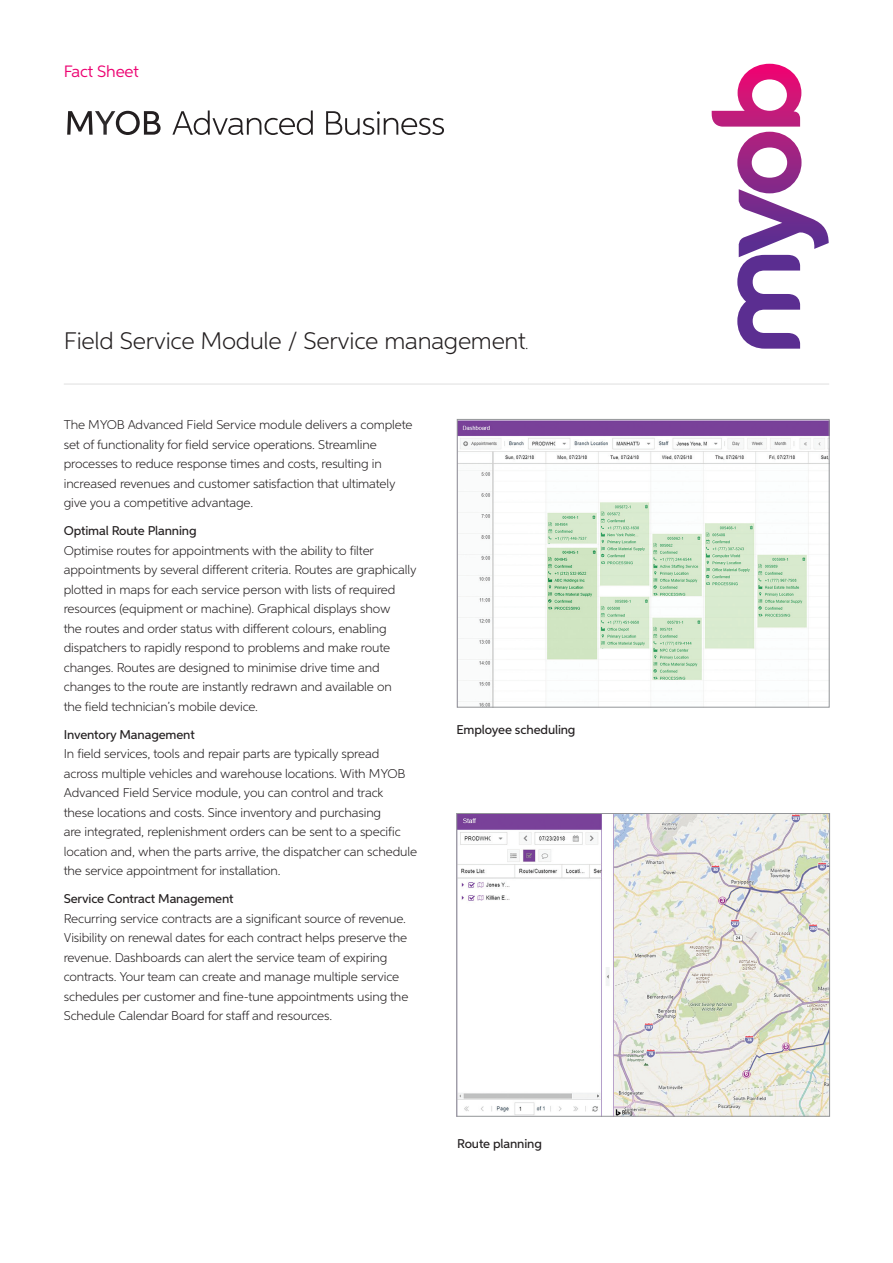
<style>
.page{position:relative;width:893px;height:1263px;background:#fff}
.page>*{position:absolute;margin:0;border:0;box-sizing:border-box;transform-origin:0 0}
.t1{font:300 24px "Neutro MYOB";letter-spacing:-.01em;color:#231f20}
.t2{font:16.5px "Neutro MYOB";letter-spacing:-.01em;color:#ed0372}
.t3{font:300 12.75px/19.5px "Neutro MYOB";letter-spacing:-.01em;color:#231f20}
.t4{font:500 12.75px "Neutro MYOB";letter-spacing:-.01em;color:#231f20}
.s1{font-size:15px}
</style>
<div class="page">
<hr style="left:64px;top:383px;width:765px;height:2px;background:#231f20">
<svg style="left:712px;top:64px;width:117px;height:285px"></svg>
<svg style="left:67px;top:111px;width:94px;height:24px"></svg>
<svg style="left:172px;top:110px;width:141px;height:25px"></svg>
<svg style="left:326px;top:111px;width:118px;height:24px"></svg>
<img style="left:459px;top:421px;width:368px;height:284px">
<div style="left:457px;top:419px;width:372px;height:288px;border:1px solid #939598"></div>
<img style="left:459px;top:815px;width:369px;height:299px">
<div style="left:457px;top:813px;width:373px;height:303px;border:1px solid #939598"></div>
<p class="t2" style="left:64px;top:61px;width:76px">Fact Sheet</p>
<h1 class="t1" style="left:64px;top:326px;width:466px">Field Service Module / Service management<span class="s1">.</span></h1>
<p class="t3" style="left:64px;top:415px;width:350px">The MYOB Advanced Field Service module delivers a complete set of functionality for field service operations. Streamline processes to reduce response times and costs, resulting in increased revenues and customer satisfaction that ultimately give you a competitive advantage.</p>
<p class="t4" style="left:64px;top:523px;width:134px">Optimal Route Planning</p>
<p class="t3" style="left:64px;top:540px;width:354px">Optimise routes for appointments with the ability to filter appointments by several different criteria. Routes are graphically plotted in maps for each service person with lists of required resources (equipment or machine). Graphical displays show<br>the routes and order status with different colours, enabling dispatchers to rapidly respond to problems and make route changes. Routes are designed to minimise drive time and changes to the route are instantly redrawn and available on<br>the field technician’s mobile device.</p>
<p class="t4" style="left:64px;top:727px;width:132px">Inventory Management</p>
<p class="t3" style="left:64px;top:744px;width:355px">In field services, tools and repair parts are typically spread across multiple vehicles and warehouse locations. With MYOB Advanced Field Service module, you can control and track<br>these locations and costs. Since inventory and purchasing<br>are integrated, replenishment orders can be sent to a specific location and, when the parts arrive, the dispatcher can schedule the service appointment for installation.</p>
<p class="t4" style="left:64px;top:891px;width:171px">Service Contract Management</p>
<p class="t3" style="left:64px;top:908px;width:346px">Recurring service contracts are a significant source of revenue.<br>Visibility on renewal dates for each contract helps preserve the revenue. Dashboards can alert the service team of expiring contracts. Your team can create and manage multiple service schedules per customer and fine-tune appointments using the Schedule Calendar Board for staff and resources.</p>
<p class="t4" style="left:457px;top:722px;width:120px">Employee scheduling</p>
<p class="t4" style="left:457px;top:1135px;width:86px">Route planning</p>
</div>
